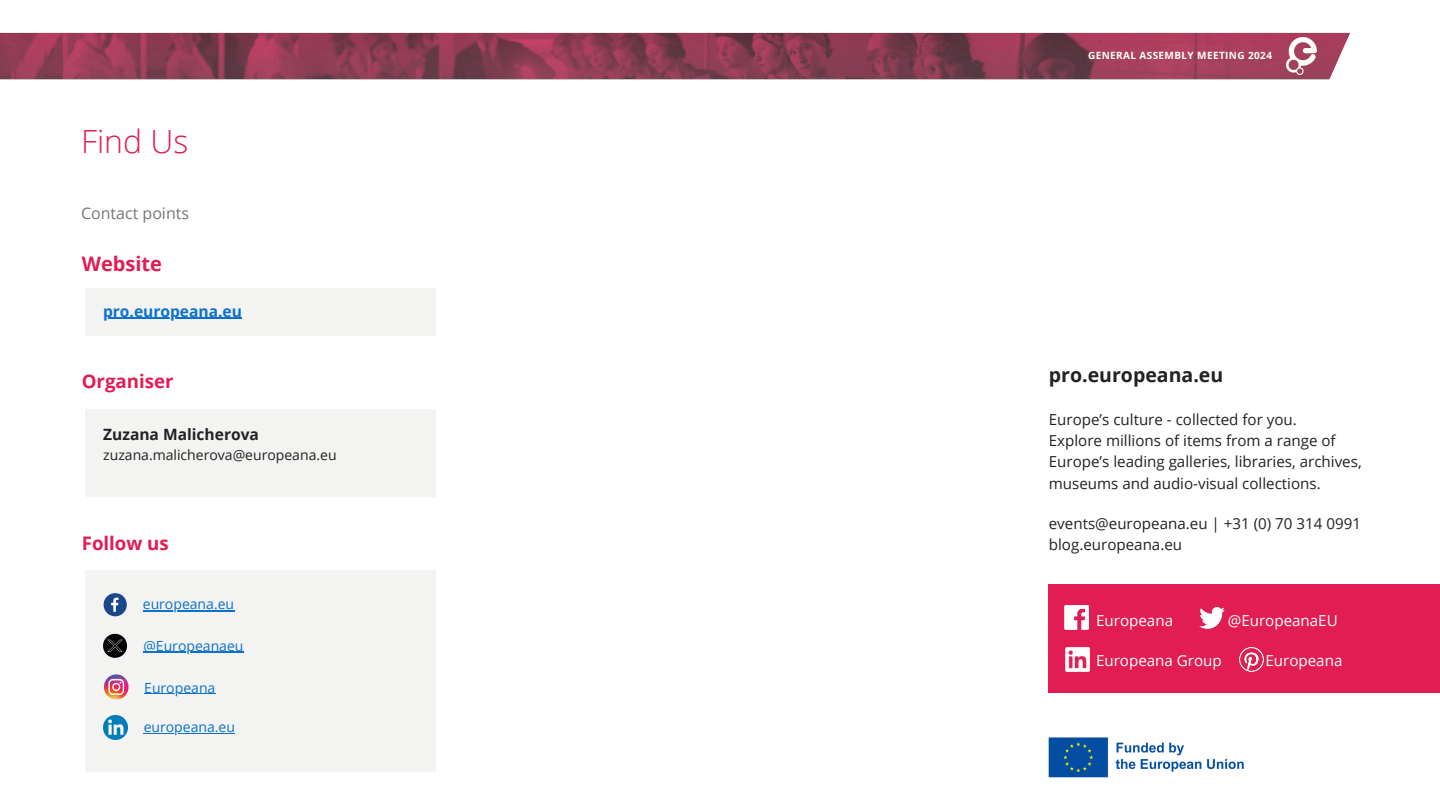
<style>
.page{position:relative;width:1440px;height:810px;background:#fff}
.page>*{position:absolute;margin:0;border:0;box-sizing:border-box;transform-origin:0 0}
.t1{font:300 32px "Open Sans";color:#e11d53}
.t2{font:700 20px "Open Sans";color:#e11d53}
.t3{font:700 19.5px "Open Sans";color:#222}
.t4{font:700 18.7px "Open Sans";color:#e11d53}
.t5{font:16px "Open Sans";color:#777}
.t6{font:700 15.6px "Open Sans";color:#222}
.t7{font:700 15.6px "Open Sans";color:#0a72cc}
.t8{font:15.1px/21.3px "Open Sans";color:#222}
.t9{font:15.1px "Open Sans";color:#fff}
.t10{font:14px "Open Sans";color:#0a72cc}
.t11{font:14px "Open Sans";color:#222}
.t12{font:700 10px "Open Sans";letter-spacing:.04em;color:#fff}
</style>
<div class="page">
<div style="left:1049px;top:585px;width:391px;height:108px;background:#e11d53"></div>
<img style="left:1065px;top:647px;width:24px;height:24px">
<img style="left:1200px;top:608px;width:24px;height:20px">
<img style="left:1239px;top:647px;width:24px;height:24px">
<img style="left:1064px;top:606px;width:24px;height:24px">
<div style="left:85px;top:288px;width:351px;height:48px;background:#f1f1ee"></div>
<div style="left:85px;top:410px;width:351px;height:87px;background:#f1f1ee"></div>
<hr style="left:103px;top:318px;width:139px;height:1px;background:#0a72cc">
<img style="left:1048px;top:737px;width:196px;height:41px">
<div style="left:85px;top:570px;width:351px;height:201px;background:#f1f1ee"></div>
<svg style="left:104px;top:593px;width:23px;height:23px"></svg>
<svg style="left:103px;top:634px;width:24px;height:24px"></svg>
<hr style="left:143px;top:610px;width:91px;height:1px;background:#0a72cc">
<hr style="left:143px;top:652px;width:100px;height:1px;background:#0a72cc">
<img style="left:104px;top:715px;width:24px;height:24px">
<img style="left:103px;top:675px;width:26px;height:25px">
<hr style="left:144px;top:693px;width:71px;height:1px;background:#0a72cc">
<hr style="left:144px;top:733px;width:91px;height:1px;background:#0a72cc">
<img style="left:0;top:33px;width:1316px;height:47px">
<img style="left:1287px;top:38px;width:29px;height:36px">
<svg style="left:1316px;top:32px;width:34px;height:48px"></svg>
<h5 class="t1" style="left:81px;top:119px;width:109px">Find Us</h5>
<p class="t5" style="left:81px;top:202px;width:110px">Contact points</p>
<p class="t2" style="left:82px;top:249px;width:82px">Website</p>
<h2 class="t7" style="left:103px;top:300px;width:140px">pro.europeana.eu</h2>
<p class="t4" style="left:82px;top:368px;width:93px">Organiser</p>
<p class="t6" style="left:103px;top:423px;width:157px">Zuzana Malicherova</p>
<h5 class="t11" style="left:103px;top:446px;width:235px">zuzana.malicherova@europeana.eu</h5>
<h5 class="t4" style="left:82px;top:530px;width:89px">Follow us</h5>
<h2 class="t10" style="left:143px;top:594px;width:93px">europeana.eu</h2>
<h4 class="t10" style="left:143px;top:636px;width:102px">@Europeanaeu</h4>
<h4 class="t10" style="left:144px;top:678px;width:73px">Europeana</h4>
<p class="t10" style="left:144px;top:717px;width:93px">europeana.eu</p>
<h4 class="t12" style="left:1088px;top:48px;width:185px">GENERAL ASSEMBLY MEETING 2024</h4>
<h1 class="t3" style="left:1049px;top:361px;width:176px">pro.europeana.eu</h1>
<h5 class="t8" style="left:1049px;top:408px;width:314px">Europe’s culture - collected for you.<br>Explore millions of items from a range of Europe’s leading galleries, libraries, archives, museums and audio-visual collections.</h5>
<h4 class="t8" style="left:1049px;top:512px;width:314px">events@europeana.eu | +31 (0) 70 314 0991 blog.europeana.eu</h4>
<h2 class="t9" style="left:1096px;top:610px;width:78px">Europeana</h2>
<h3 class="t9" style="left:1228px;top:610px;width:111px">@EuropeanaEU</h3>
<h2 class="t9" style="left:1096px;top:650px;width:127px">Europeana Group</h2>
<h3 class="t9" style="left:1266px;top:650px;width:78px">Europeana</h3>
</div>
